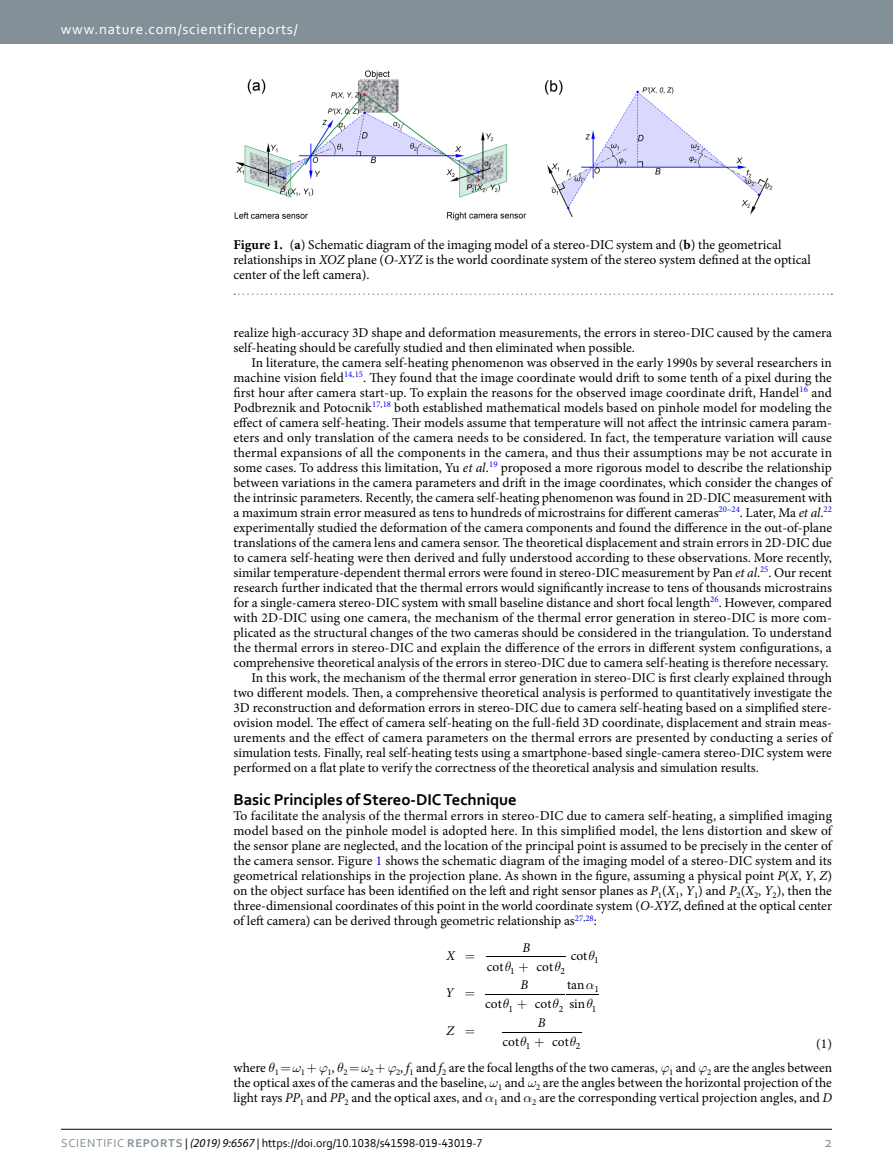
<style>
.page{position:relative;width:893px;height:1174px;background:#fff}
.page>*{position:absolute;margin:0;border:0;box-sizing:border-box;transform-origin:0 0}
.t1{font:16.5px "Corbel Bold 2";color:#000}
.t2{font:15px "Corbel 2";letter-spacing:.045em;color:#fff}
.t3{font:15px "Corbel 2";color:#839097}
.t4{font:13.5px/15px "Minion Pro";color:#000}
.t5{font:13.35px/19.5px "Minion Pro";letter-spacing:-.005em;color:#000}
.t6{font:italic 13.35px "Minion Pro";color:#000}
.t7{font:12px "Corbel";color:#000}
.t8{font:9.45px/19.5px "Minion Pro";color:#000}
.t9{font:8.7px "Minion Pro";color:#000}
.s1{font-weight:700}
.s2{font-style:italic}
.s3{color:#00f}
.s4{font-family:"Corbel 2";color:#839097}
.s5{font-family:"Corbel Bold 2";color:#839097}
.s6{font-family:"Corbel 2"}
.s7{font-family:"Myriad Pro";font-style:italic}
</style>
<div class="page">
<hr style="left:61px;top:1129px;width:771px;height:1px;background:#000">
<div style="left:0;top:0;width:893px;height:43px;background:#839097"></div>
<hr style="left:486px;top:956px;width:80px;height:1px;background:#000">
<hr style="left:485px;top:994px;width:80px;height:1px;background:#000">
<hr style="left:566px;top:994px;width:33px;height:1px;background:#000">
<hr style="left:502px;top:1031px;width:80px;height:1px;background:#000">
<img style="left:234px;top:70px;width:539px;height:151px">
<svg style="left:234px;top:293px;width:598px;height:2px"></svg>
<p class="t2" style="left:61px;top:19px;width:238px">www.nature.com/scientificreports/</p>
<p class="t4" style="left:233px;top:237px;width:579px"><span class="s1">Figure 1.</span> (<span class="s1">a</span>) Schematic diagram of the imaging model of a stereo-DIC system and (<span class="s1">b</span>) the geometrical relationships in <span class="s2">XOZ</span> plane (<span class="s2">O</span>-<span class="s2">XYZ</span> is the world coordinate system of the stereo system defined at the optical center of the left camera).</p>
<p class="t4" style="left:233px;top:325px;width:600px">realize high-accuracy 3D shape and deformation measurements, the errors in stereo-DIC caused by the camera self-heating should be carefully studied and then eliminated when possible.</p>
<p class="t4" style="left:251px;top:355px;width:582px">In literature, the camera self-heating phenomenon was observed in the early 1990s by several researchers in</p>
<p class="t4" style="left:233px;top:370px;width:600px">machine vision field<sup>14</sup><sup>,</sup><sup>15</sup>. They found that the image coordinate would drift to some tenth of a pixel during the</p>
<p class="t4" style="left:233px;top:385px;width:600px">first hour after camera start-up. To explain the reasons for the observed image coordinate drift, Handel<sup>16</sup> and</p>
<p class="t4" style="left:233px;top:400px;width:600px">Podbreznik and Potocnik<sup>17</sup><sup>,</sup><sup>18</sup> both established mathematical models based on pinhole model for modeling the</p>
<p class="t4" style="left:233px;top:415px;width:600px">effect of camera self-heating. Their models assume that temperature will not affect the intrinsic camera param-</p>
<p class="t4" style="left:233px;top:430px;width:600px">eters and only translation of the camera needs to be considered. In fact, the temperature variation will cause</p>
<p class="t4" style="left:233px;top:445px;width:600px">thermal expansions of all the components in the camera, and thus their assumptions may be not accurate in</p>
<p class="t4" style="left:233px;top:460px;width:600px">some cases. To address this limitation, Yu <span class="s2">et al</span>.<sup>19</sup> proposed a more rigorous model to describe the relationship</p>
<p class="t4" style="left:233px;top:475px;width:600px">between variations in the camera parameters and drift in the image coordinates, which consider the changes of</p>
<p class="t4" style="left:233px;top:490px;width:600px">the intrinsic parameters. Recently, the camera self-heating phenomenon was found in 2D-DIC measurement with</p>
<p class="t4" style="left:233px;top:505px;width:600px">a maximum strain error measured as tens to hundreds of microstrains for different cameras<sup>20</sup><sup>–</sup><sup>24</sup>. Later, Ma <span class="s2">et al</span>.<sup>22</sup></p>
<p class="t4" style="left:233px;top:520px;width:600px">experimentally studied the deformation of the camera components and found the difference in the out-of-plane</p>
<p class="t4" style="left:233px;top:535px;width:600px">translations of the camera lens and camera sensor. The theoretical displacement and strain errors in 2D-DIC due</p>
<p class="t4" style="left:233px;top:550px;width:600px">to camera self-heating were then derived and fully understood according to these observations. More recently,</p>
<p class="t4" style="left:233px;top:565px;width:600px">similar temperature-dependent thermal errors were found in stereo-DIC measurement by Pan <span class="s2">et al</span>.<sup>25</sup>. Our recent</p>
<p class="t4" style="left:233px;top:580px;width:600px">research further indicated that the thermal errors would significantly increase to tens of thousands microstrains</p>
<p class="t4" style="left:233px;top:595px;width:600px">for a single-camera stereo-DIC system with small baseline distance and short focal length<sup>26</sup>. However, compared</p>
<p class="t4" style="left:233px;top:610px;width:600px">with 2D-DIC using one camera, the mechanism of the thermal error generation in stereo-DIC is more com-</p>
<p class="t4" style="left:233px;top:625px;width:600px">plicated as the structural changes of the two cameras should be considered in the triangulation. To understand</p>
<p class="t4" style="left:233px;top:640px;width:600px">the thermal errors in stereo-DIC and explain the difference of the errors in different system configurations, a</p>
<p class="t4" style="left:233px;top:655px;width:596px">comprehensive theoretical analysis of the errors in stereo-DIC due to camera self-heating is therefore necessary.</p>
<p class="t4" style="left:251px;top:670px;width:582px">In this work, the mechanism of the thermal error generation in stereo-DIC is first clearly explained through</p>
<p class="t4" style="left:233px;top:685px;width:600px">two different models. Then, a comprehensive theoretical analysis is performed to quantitatively investigate the</p>
<p class="t4" style="left:233px;top:700px;width:600px">3D reconstruction and deformation errors in stereo-DIC due to camera self-heating based on a simplified stere-</p>
<p class="t4" style="left:233px;top:715px;width:600px">ovision model. The effect of camera self-heating on the full-field 3D coordinate, displacement and strain meas-</p>
<p class="t4" style="left:233px;top:730px;width:600px">urements and the effect of camera parameters on the thermal errors are presented by conducting a series of</p>
<p class="t4" style="left:233px;top:745px;width:600px">simulation tests. Finally, real self-heating tests using a smartphone-based single-camera stereo-DIC system were</p>
<p class="t4" style="left:233px;top:760px;width:527px">performed on a flat plate to verify the correctness of the theoretical analysis and simulation results.</p>
<p class="t1" style="left:233px;top:789px;width:285px">Basic Principles of Stereo-DIC Technique</p>
<p class="t4" style="left:233px;top:808px;width:600px;text-align:justify">To facilitate the analysis of the thermal errors in stereo-DIC due to camera self-heating, a simplified imaging model based on the pinhole model is adopted here. In this simplified model, the lens distortion and skew of the sensor plane are neglected, and the location of the principal point is assumed to be precisely in the center of the camera sensor. Figure <span class="s3">1</span> shows the schematic diagram of the imaging model of a stereo-DIC system and its geometrical relationships in the projection plane. As shown in the figure, assuming a physical point <span class="s2">P</span>(<span class="s2">X</span>, <span class="s2">Y</span>, <span class="s2">Z</span>) on the object surface has been identified on the left and right sensor planes as <span class="s2">P</span><sub>1</sub>(<span class="s2">X</span><sub>1</sub>, <span class="s2">Y</span><sub>1</sub>) and <span class="s2">P</span><sub>2</sub>(<span class="s2">X</span><sub>2</sub>, <span class="s2">Y</span><sub>2</sub>), then the three-dimensional coordinates of this point in the world coordinate system (<span class="s2">O</span>-<span class="s2">XYZ</span>, defined at the optical center of left camera) can be derived through geometric relationship as<sup>27</sup><sup>,</sup><sup>28</sup>:</p>
<p class="t6" style="left:446px;top:946px;width:10px">X</p>
<p class="t6" style="left:522px;top:938px;width:9px">B</p>
<p class="t5" style="left:571px;top:946px;width:18px">cot</p>
<p class="t8" style="left:594px;top:950px;width:6px">1</p>
<p class="t5" style="left:487px;top:956px;width:18px">cot</p>
<p class="t5" style="left:537px;top:956px;width:18px">cot</p>
<p class="t8" style="left:510px;top:961px;width:6px">1</p>
<p class="t8" style="left:560px;top:961px;width:6px">2</p>
<p class="t6" style="left:445px;top:984px;width:10px">Y</p>
<p class="t6" style="left:446px;top:1021px;width:9px">Z</p>
<p class="t6" style="left:521px;top:975px;width:9px">B</p>
<p class="t5" style="left:567px;top:974px;width:19px">tan sin</p>
<p class="t5" style="left:485px;top:994px;width:18px">cot</p>
<p class="t5" style="left:535px;top:994px;width:18px">cot</p>
<p class="t8" style="left:509px;top:999px;width:6px">1</p>
<p class="t8" style="left:559px;top:999px;width:6px">2</p>
<p class="t6" style="left:538px;top:1013px;width:9px">B</p>
<p class="t8" style="left:592px;top:979px;width:9px">1<br>1</p>
<p class="t5" style="left:502px;top:1031px;width:18px">cot</p>
<p class="t5" style="left:552px;top:1031px;width:18px">cot</p>
<p class="t5" style="left:816px;top:1034px;width:17px">(1)</p>
<p class="t8" style="left:526px;top:1036px;width:6px">1</p>
<p class="t8" style="left:576px;top:1036px;width:6px">2</p>
<p class="t4" style="left:233px;top:1060px;width:47px">where <sub>1</sub></p>
<p class="t9" style="left:301px;top:1066px;width:6px">1</p>
<p class="t9" style="left:327px;top:1066px;width:22px">1<sup>,</sup> 2</p>
<p class="t9" style="left:369px;top:1066px;width:6px">2</p>
<p class="t4" style="left:233px;top:1060px;width:600px;text-align:justify;text-indent:163px"><sub>2</sub>, <span class="s2">f</span><sub>1</sub> and <span class="s2">f</span><sub>2</sub> are the focal lengths of the two cameras, <sub>1</sub> and <sub>2</sub> are the angles between the optical axes of the cameras and the baseline, <sub>1</sub> and <sub>2</sub> are the angles between the horizontal projection of the light rays <span class="s2">PP</span><sub>1</sub> and <span class="s2">PP</span><sub>2</sub> and the optical axes, and <sub>1</sub> and <sub>2</sub> are the corresponding vertical projection angles, and <span class="s2">D</span></p>
<p class="t7" style="left:61px;top:1135px;width:423px"><span class="s4">Scientific</span> <span class="s5">Reports</span> <span class="s6">|</span> <span class="s7">(2019) 9:6567</span> <span class="s6">|</span> https://doi.org/10.1038/s41598-019-43019-7</p>
<p class="t3" style="left:824px;top:1132px;width:9px">2</p>
</div>
